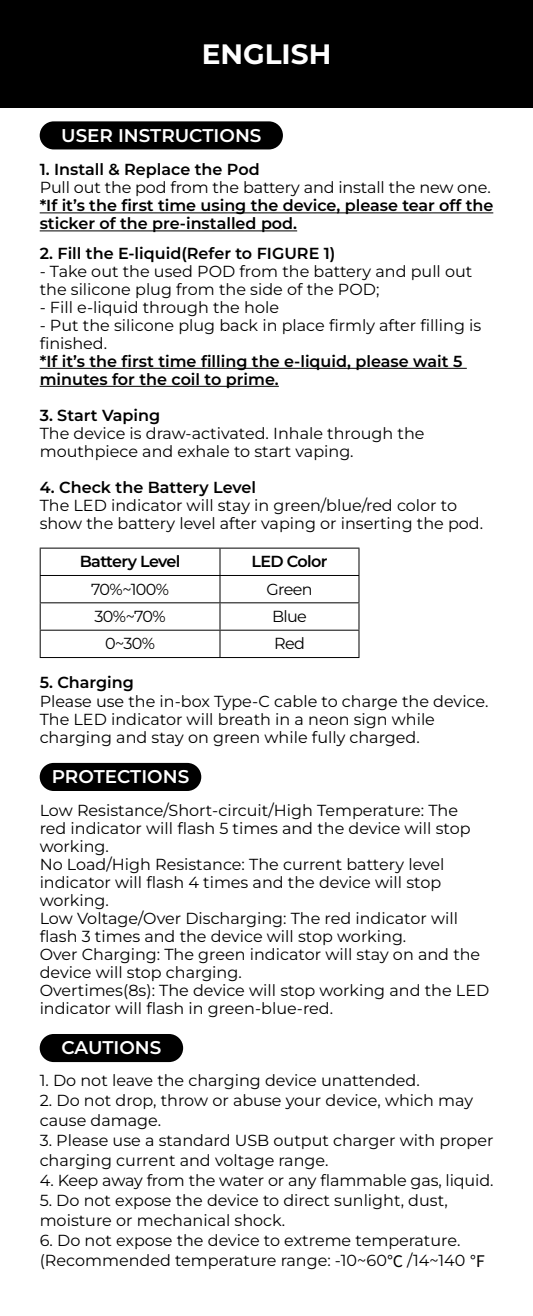
<style>
.page{position:relative;width:533px;height:1316px;background:#fff}
.page>*{position:absolute;margin:0;border:0;box-sizing:border-box;transform-origin:0 0}
.t1{font:700 28px "Montserrat";color:#fff}
.t2{font:600 18.4px "Montserrat";color:#fff}
.t3{font:16px/18px "Montserrat";color:#000}
.t4{font:600 16px/18px "Montserrat";color:#000}
.t5{font:600 16px "Montserrat";letter-spacing:-.045em;color:#000}
.t6{font:600 16px "Montserrat";letter-spacing:-.04em;color:#000}
.s1{font-family:"Source Han Sans CN"}
</style>
<div class="page">
<div style="left:40px;top:121px;width:243px;height:28px;background:#000;border-radius:14px"></div>
<div style="left:40px;top:762px;width:161px;height:29px;background:#000;border-radius:14px"></div>
<div style="left:40px;top:1033px;width:143px;height:28px;background:#000;border-radius:14px"></div>
<div style="left:0;top:0;width:533px;height:108px;background:#000"></div>
<hr style="left:40px;top:212px;width:453px;height:1px;background:#000">
<hr style="left:40px;top:230px;width:257px;height:1px;background:#000">
<hr style="left:40px;top:367px;width:427px;height:2px;background:#000">
<hr style="left:40px;top:385px;width:239px;height:2px;background:#000">
<hr style="left:40px;top:547px;width:180px;height:2px;background:#000">
<hr style="left:220px;top:547px;width:139px;height:2px;background:#000">
<hr style="left:219px;top:548px;width:2px;height:27px;background:#000">
<hr style="left:358px;top:548px;width:2px;height:27px;background:#000">
<hr style="left:40px;top:574px;width:180px;height:2px;background:#000">
<hr style="left:220px;top:574px;width:139px;height:2px;background:#000">
<hr style="left:219px;top:576px;width:2px;height:26px;background:#000">
<hr style="left:358px;top:576px;width:2px;height:26px;background:#000">
<hr style="left:40px;top:602px;width:180px;height:1px;background:#000">
<hr style="left:220px;top:602px;width:139px;height:1px;background:#000">
<hr style="left:219px;top:603px;width:2px;height:26px;background:#000">
<hr style="left:358px;top:603px;width:2px;height:26px;background:#000">
<hr style="left:40px;top:629px;width:180px;height:2px;background:#000">
<svg style="left:40px;top:548px;width:1px;height:109px"></svg>
<hr style="left:220px;top:629px;width:139px;height:2px;background:#000">
<hr style="left:219px;top:630px;width:2px;height:27px;background:#000">
<hr style="left:358px;top:630px;width:2px;height:27px;background:#000">
<hr style="left:40px;top:657px;width:180px;height:1px;background:#000">
<hr style="left:220px;top:657px;width:139px;height:1px;background:#000">
<h1 class="t1" style="left:202px;top:33px;width:131px">ENGLISH</h1>
<p class="t2" style="left:61px;top:122px;width:202px">USER INSTRUCTIONS</p>
<p class="t4" style="left:40px;top:160px;width:221px">1. Install &amp; Replace the Pod</p>
<p class="t3" style="left:40px;top:178px;width:452px">Pull out the pod from the battery and install the new one.</p>
<p class="t4" style="left:40px;top:196px;width:455px">*If it’s the first time using the device, please tear off the sticker of the pre-installed pod.</p>
<p class="t4" style="left:40px;top:243px;width:297px">2. Fill the E-liquid(Refer to FIGURE 1)</p>
<p class="t3" style="left:40px;top:261px;width:434px">- Take out the used POD from the battery and pull out the silicone plug from the side of the POD;</p>
<p class="t3" style="left:40px;top:297px;width:241px">- Fill e-liquid through the hole</p>
<p class="t3" style="left:40px;top:315px;width:443px">- Put the silicone plug back in place firmly after filling is finished.</p>
<p class="t4" style="left:40px;top:351px;width:424px">*If it’s the first time filling the e-liquid, please wait 5 minutes for the coil to prime.</p>
<p class="t4" style="left:40px;top:405px;width:122px">3. Start Vaping</p>
<p class="t3" style="left:40px;top:423px;width:386px">The device is draw-activated. Inhale through the mouthpiece and exhale to start vaping.</p>
<p class="t4" style="left:40px;top:477px;width:218px">4. Check the Battery Level</p>
<p class="t3" style="left:40px;top:495px;width:445px">The LED indicator will stay in green/blue/red color to show the battery level after vaping or inserting the pod.</p>
<p class="t5" style="left:80px;top:550px;width:102px">Battery Level</p>
<p class="t6" style="left:251px;top:550px;width:78px">LED Color</p>
<p class="t3" style="left:91px;top:579px;width:79px">70%~100%</p>
<p class="t3" style="left:266px;top:579px;width:48px">Green</p>
<p class="t3" style="left:94px;top:607px;width:73px">30%~70%</p>
<p class="t3" style="left:272px;top:607px;width:36px">Blue</p>
<p class="t3" style="left:105px;top:634px;width:51px">0~30%</p>
<p class="t3" style="left:274px;top:634px;width:32px">Red</p>
<p class="t4" style="left:40px;top:673px;width:96px">5. Charging</p>
<p class="t3" style="left:40px;top:691px;width:450px">Please use the in-box Type-C cable to charge the device.<br>The LED indicator will breath in a neon sign while charging and stay on green while fully charged.</p>
<p class="t2" style="left:52px;top:763px;width:139px">PROTECTIONS</p>
<p class="t3" style="left:40px;top:800px;width:451px">Low Resistance/Short-circuit/High Temperature: The<br>red indicator will flash 5 times and the device will stop working.<br>No Load/High Resistance: The current battery level indicator will flash 4 times and the device will stop working.<br>Low Voltage/Over Discharging: The red indicator will flash 3 times and the device will stop working.<br>Over Charging: The green indicator will stay on and the device will stop charging.<br>Overtimes(8s): The device will stop working and the LED indicator will flash in green-blue-red.</p>
<p class="t2" style="left:62px;top:1034px;width:101px">CAUTIONS</p>
<p class="t3" style="left:40px;top:1070px;width:382px">1. Do not leave the charging device unattended.</p>
<p class="t3" style="left:40px;top:1089px;width:435px;line-height:20px">2. Do not drop, throw or abuse your device, which may cause damage.</p>
<p class="t3" style="left:40px;top:1129px;width:455px;line-height:20px">3. Please use a standard USB output charger with proper charging current and voltage range.</p>
<p class="t3" style="left:40px;top:1170px;width:455px">4. Keep away from the water or any flammable gas, liquid.</p>
<p class="t3" style="left:40px;top:1189px;width:410px;line-height:20px">5. Do not expose the device to direct sunlight, dust, moisture or mechanical shock.</p>
<p class="t3" style="left:40px;top:1229px;width:447px;line-height:20px">6. Do not expose the device to extreme temperature. (Recommended temperature range: -10~60<span class="s1">℃</span> /14~140 <span class="s1">℉</span></p>
</div>
